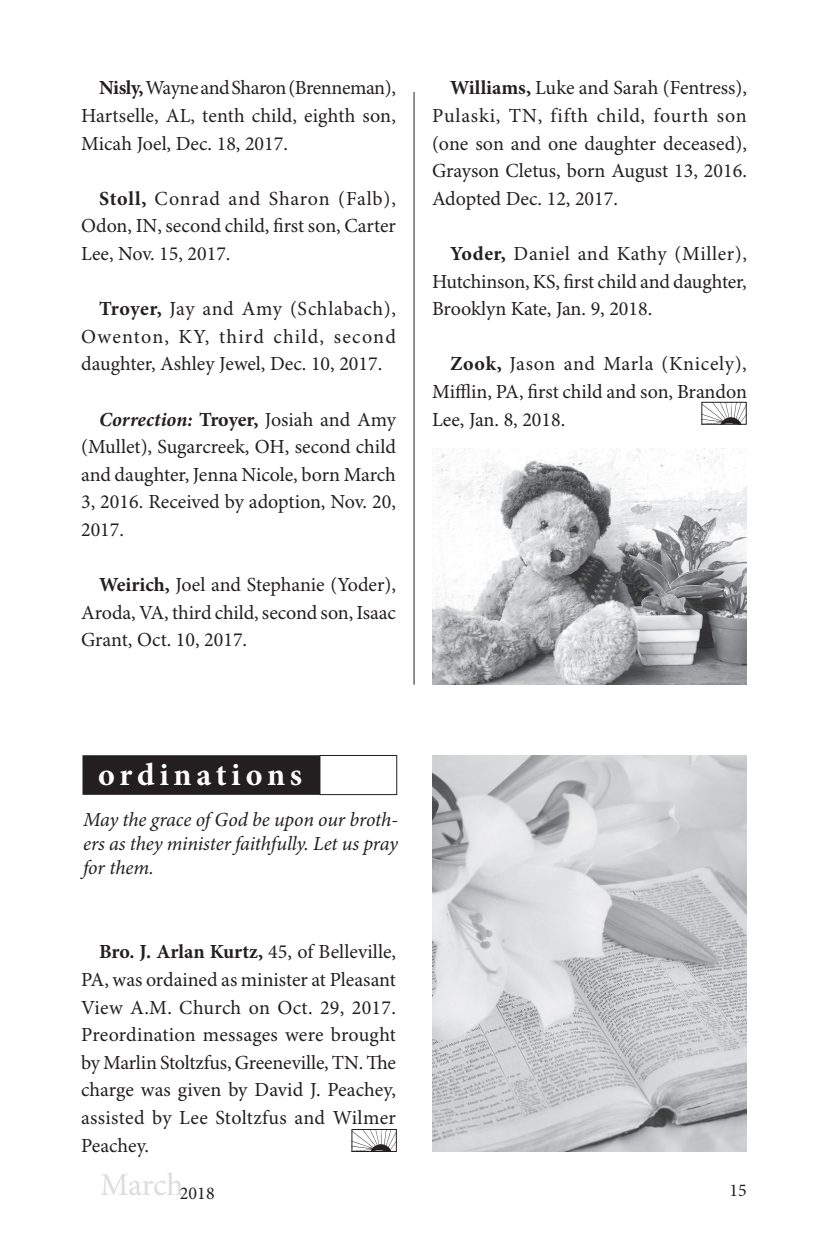
<style>
.page{position:relative;width:828px;height:1260px;background:#fff}
.page>*{position:absolute;margin:0;border:0;box-sizing:border-box;transform-origin:0 0}
.t1{font:700 32px "Minion Pro";letter-spacing:.145em;color:#fff}
.t2{font:32px "Minion Pro";letter-spacing:-.01em;color:#dcdddf}
.t3{font:20px/27.6px "Minion Pro";color:#231f20;text-align:justify}
.t4{font:italic 20px/24px "Minion Pro";letter-spacing:-.01em;color:#231f20;text-align:justify}
.t5{font:18px "Minion Pro";color:#231f20}
.s1{font-weight:700}
.s2{font-weight:700;font-style:italic}
</style>
<div class="page">
<hr style="left:414px;top:92px;width:1px;height:593px;background:#231f20">
<div style="left:84px;top:756px;width:238px;height:38px;background:#231f20"></div>
<div style="left:82px;top:755px;width:241px;height:40px;border:2px solid #231f20"></div>
<div style="left:320px;top:755px;width:77px;height:40px;background:#fff"></div>
<div style="left:320px;top:755px;width:77px;height:40px;border:1px solid #231f20"></div>
<img style="left:432px;top:755px;width:315px;height:397px">
<img style="left:432px;top:449px;width:315px;height:236px">
<img style="left:354px;top:1131px;width:41px;height:19px">
<div style="left:352px;top:1129px;width:45px;height:23px;border:1px solid #231f20"></div>
<img style="left:704px;top:404px;width:41px;height:19px">
<div style="left:702px;top:402px;width:45px;height:23px;border:1px solid #231f20"></div>
<p class="t3" style="left:81px;top:75px;width:316px;text-indent:18px"><span class="s1">Nisly,</span> Wayne and Sharon (Brenneman), Hartselle, AL, tenth child, eighth son, Micah Joel, Dec. 18, 2017.</p>
<p class="t3" style="left:81px;top:185px;width:316px;text-indent:18px"><span class="s1">Stoll,</span> Conrad and Sharon (Falb), Odon, IN, second child, first son, Carter Lee, Nov. 15, 2017.</p>
<p class="t3" style="left:81px;top:296px;width:316px;text-indent:18px"><span class="s1">Troyer,</span> Jay and Amy (Schlabach), Owenton, KY, third child, second daughter, Ashley Jewel, Dec. 10, 2017.</p>
<p class="t3" style="left:81px;top:406px;width:316px;text-indent:18px"><span class="s2">Correction:</span> <span class="s1">Troyer,</span> Josiah and Amy (Mullet), Sugarcreek, OH, second child and daughter, Jenna Nicole, born March 3, 2016. Received by adoption, Nov. 20, 2017.</p>
<p class="t3" style="left:81px;top:572px;width:316px;text-indent:18px"><span class="s1">Weirich,</span> Joel and Stephanie (Yoder), Aroda, VA, third child, second son, Isaac Grant, Oct. 10, 2017.</p>
<p class="t3" style="left:432px;top:75px;width:316px;text-indent:18px"><span class="s1">Williams,</span> Luke and Sarah (Fentress), Pulaski, TN, fifth child, fourth son (one son and one daughter deceased), Grayson Cletus, born August 13, 2016.<br>Adopted Dec. 12, 2017.</p>
<p class="t3" style="left:432px;top:241px;width:316px;text-indent:18px"><span class="s1">Yoder,</span> Daniel and Kathy (Miller), Hutchinson, KS, first child and daughter, Brooklyn Kate, Jan. 9, 2018.</p>
<p class="t3" style="left:432px;top:351px;width:316px;text-indent:18px"><span class="s1">Zook,</span> Jason and Marla (Knicely), Mifflin, PA, first child and son, Brandon Lee, Jan. 8, 2018.</p>
<h1 class="t1" style="left:98px;top:755px;width:205px">ordinations</h1>
<p class="t4" style="left:83px;top:808px;width:316px">May the grace of God be upon our broth&shy;ers as they minister faithfully. Let us pray for them.</p>
<p class="t3" style="left:81px;top:939px;width:316px;text-indent:18px"><span class="s1">Bro. J. Arlan Kurtz,</span> 45, of Belleville, PA, was ordained as minister at Pleasant View A.M. Church on Oct. 29, 2017.<br>Preordination messages were brought by Marlin Stoltzfus, Greeneville, TN. The charge was given by David J. Peachey, assisted by Lee Stoltzfus and Wilmer Peachey.</p>
<h1 class="t2" style="left:100px;top:1166px;width:116px">March<sub>2018</sub></h1>
<p class="t5" style="left:730px;top:1180px;width:19px">15</p>
</div>
